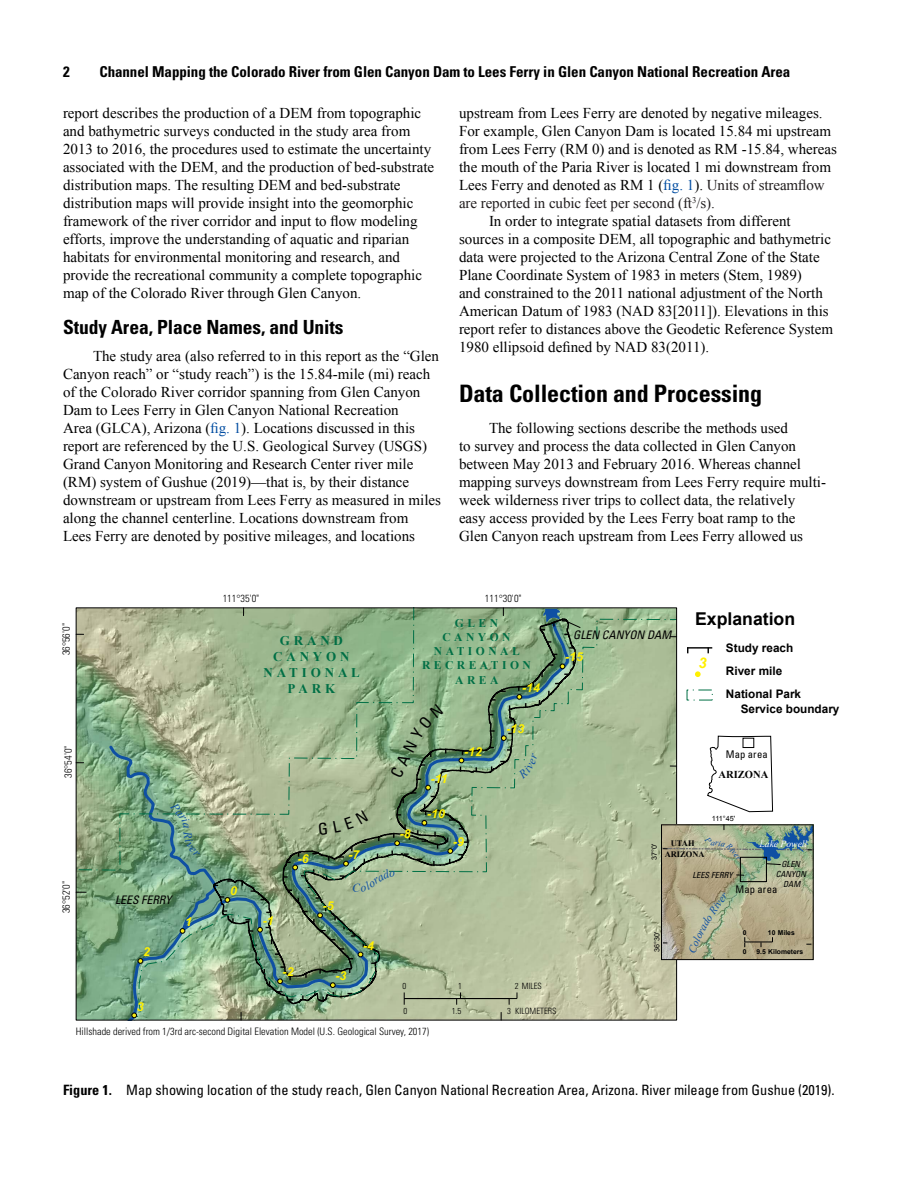
<style>
.page{position:relative;width:918px;height:1188px;background:#fff}
.page>*{position:absolute;margin:0;border:0;box-sizing:border-box;transform-origin:0 0}
.Heading_1{font:700 condensed 24px "Univers";letter-spacing:-.005em;color:#000}
.Heading_2{font:700 condensed 19.5px "Univers";letter-spacing:-.005em;color:#000}
.t1{font:700 17.7px "Arial";color:#010101}
.Body_Text{font:15px/18px "Times New Roman";color:#000}
.t2{font:700 condensed 15px "Univers";letter-spacing:-.005em;color:#000}
.t3{font:italic 700 14.7px "Arial";color:#fff000}
.FigureCaption{font:condensed 14.25px "Univers";color:#000}
.t4{font:700 13.2px/15.9px "Times New Roman";letter-spacing:.3em;color:#006f45;text-align:center}
.t5{font:italic 700 12.3px "Arial";color:#fff000}
.t6{font:700 11.85px/23px "Arial";color:#000}
.t7{font:700 11.85px/14.1px "Times New Roman";letter-spacing:.3em;color:#006f45;text-align:center}
.t8{font:italic condensed 11.85px "Univers";color:#000}
.t9{font:condensed 10.5px "Univers";letter-spacing:.015em;color:#000}
.t10{font:700 10.5px "Times New Roman";color:#000}
.t11{font:300 condensed 10.35px "Univers";color:#000}
.t12{font:300 condensed 10.35px "Univers";color:#010101}
.t13{font:italic 9.6px "Times New Roman";color:#fff}
.t14{font:300 condensed 8.7px "Univers";color:#000}
.t15{font:italic condensed 8.4px/10.1px "Univers";color:#000;text-align:center}
.t16{font:700 8.4px/11.6px "Times New Roman";color:#000;text-align:center}
.t17{font:7.2px "Arial";color:#010101}
.t18{font:700 6.75px "Arial";color:#010101}
.s1{color:#034ea2}
.s2{color:#211d1e}
.s3{font-weight:700}
</style>
<div class="page">
<svg style="left:78px;top:609px;width:597px;height:409px;background:#a8ba95"></svg>
<svg style="left:132px;top:1013px;width:5px;height:5px"></svg>
<svg style="left:695px;top:671px;width:6px;height:6px"></svg>
<hr style="left:687px;top:647px;width:25px;height:2px;background:#010101">
<img style="left:663px;top:865px;width:149px;height:93px">
<div style="left:661px;top:824px;width:153px;height:136px;border:1px solid #010101"></div>
<svg style="left:744px;top:937px;width:29px;height:10px"></svg>
<svg style="left:707px;top:689px;width:66px;height:123px"></svg>
<div style="left:740px;top:857px;width:27px;height:25px;border:1px solid #010101"></div>
<svg style="left:688px;top:893px;width:40px;height:67px;background:#b2b291"></svg>
<svg style="left:662px;top:825px;width:151px;height:40px;background:#94a38e"></svg>
<svg style="left:107px;top:608px;width:474px;height:397px;background:#94ad8b"></svg>
<p class="t2" style="left:63px;top:62px;width:8px">2</p>
<p class="t2" style="left:99px;top:62px;width:693px">Channel Mapping the Colorado River from Glen Canyon Dam to Lees Ferry in Glen Canyon National Recreation Area</p>
<p class="Body_Text" style="left:63px;top:104px;width:373px">report describes the production of a DEM from topographic and bathymetric surveys conducted in the study area from 2013 to 2016, the procedures used to estimate the uncertainty associated with the DEM, and the production of bed-substrate distribution maps. The resulting DEM and bed-substrate distribution maps will provide insight into the geomorphic framework of the river corridor and input to flow modeling efforts, improve the understanding of aquatic and riparian habitats for environmental monitoring and research, and provide the recreational community a complete topographic map of the Colorado River through Glen Canyon.</p>
<p class="Heading_2" style="left:63px;top:316px;width:282px">Study Area, Place Names, and Units</p>
<p class="Body_Text" style="left:63px;top:347px;width:380px;text-indent:30px">The study area (also referred to in this report as the “Glen Canyon reach” or “study reach”) is the 15.84-mile (mi) reach of the Colorado River corridor spanning from Glen Canyon Dam to Lees Ferry in Glen Canyon National Recreation<br>Area (GLCA), Arizona (<span class="s1">fig. 1</span>). Locations discussed in this report are referenced by the U.S. Geological Survey (USGS)<br>Grand Canyon Monitoring and Research Center river mile (RM) system of Gushue (2019)—that is, by their distance downstream or upstream from Lees Ferry as measured in miles along the channel centerline. Locations downstream from<br>Lees Ferry are denoted by positive mileages, and locations</p>
<p class="Body_Text" style="left:459px;top:104px;width:380px">upstream from Lees Ferry are denoted by negative mileages.<br>For example, Glen Canyon Dam is located 15.84 mi upstream from Lees Ferry (RM 0) and is denoted as RM -15.84, whereas the mouth of the Paria River is located 1 mi downstream from Lees Ferry and denoted as RM 1 (<span class="s1">fig. 1</span>). <span class="s2">Units of streamflow are reported in cubic feet per second (ft</span><sup>3</sup><span class="s2">/s).</span></p>
<p class="Body_Text" style="left:459px;top:212px;width:376px;text-indent:30px">In order to integrate spatial datasets from different sources in a composite DEM, all topographic and bathymetric data were projected to the Arizona Central Zone of the State Plane Coordinate System of 1983 in meters (Stem, 1989)<br>and constrained to the 2011 national adjustment of the North American Datum of 1983 (NAD 83[2011]). Elevations in this report refer to distances above the Geodetic Reference System 1980 ellipsoid defined by NAD 83(2011).</p>
<p class="Heading_1" style="left:459px;top:379px;width:305px">Data Collection and Processing</p>
<p class="Body_Text" style="left:459px;top:419px;width:369px;text-indent:30px">The following sections describe the methods used<br>to survey and process the data collected in Glen Canyon between May 2013 and February 2016. Whereas channel mapping surveys downstream from Lees Ferry require multi&shy;week wilderness river trips to collect data, the relatively<br>easy access provided by the Lees Ferry boat ramp to the Glen Canyon reach upstream from Lees Ferry allowed us</p>
<p class="t12" style="left:223px;top:592px;width:38px">111°35'0"</p>
<p class="t12" style="left:485px;top:592px;width:38px">111°30'0"</p>
<p class="t12" style="left:60px;top:655px;width:34px;rotate:-90deg">36°56'0"</p>
<p class="t4" style="left:263px;top:633px;width:98px">GRAND<br>CANYON<br>NATIONAL<br>PARK</p>
<p class="t7" style="left:422px;top:616px;width:110px">GLEN<br>CANYON<br>NATIONAL<br>RECREATION<br>AREA</p>
<p class="t5" style="left:522px;top:680px;width:19px">-14</p>
<p class="t5" style="left:507px;top:721px;width:19px">-13</p>
<p class="t12" style="left:62px;top:778px;width:34px;rotate:-90deg">36°54'0"</p>
<p class="t5" style="left:431px;top:770px;width:18px">-11</p>
<p class="t5" style="left:427px;top:806px;width:19px">-10</p>
<p class="t5" style="left:464px;top:743px;width:19px">-12</p>
<p class="t5" style="left:400px;top:826px;width:12px">-8</p>
<p class="t5" style="left:453px;top:834px;width:12px">-9</p>
<p class="t5" style="left:298px;top:850px;width:12px">-6</p>
<p class="t5" style="left:349px;top:846px;width:12px">-7</p>
<p class="t12" style="left:60px;top:913px;width:34px;rotate:-90deg">36°52'0"</p>
<p class="t8" style="left:115px;top:893px;width:58px">LEES FERRY</p>
<p class="t5" style="left:230px;top:883px;width:8px">0</p>
<p class="t5" style="left:323px;top:898px;width:12px">-5</p>
<p class="t5" style="left:185px;top:914px;width:8px">1</p>
<p class="t5" style="left:263px;top:913px;width:12px">-1</p>
<p class="t5" style="left:143px;top:944px;width:8px">2</p>
<p class="t5" style="left:363px;top:937px;width:12px">-4</p>
<p class="t5" style="left:283px;top:964px;width:12px">-2</p>
<p class="t5" style="left:335px;top:968px;width:12px">-3</p>
<p class="t14" style="left:403px;top:981px;width:5px">0</p>
<p class="t14" style="left:458px;top:981px;width:5px">1</p>
<p class="t14" style="left:515px;top:981px;width:29px">2 MILES</p>
<p class="t5" style="left:137px;top:998px;width:8px">3</p>
<p class="t14" style="left:403px;top:1006px;width:5px">0</p>
<p class="t14" style="left:452px;top:1006px;width:11px">1.5</p>
<p class="t14" style="left:507px;top:1006px;width:51px">3 KILOMETERS</p>
<p class="t11" style="left:76px;top:1025px;width:355px">Hillshade derived from 1/3rd arc-second Digital Elevation Model (U.S. Geological Survey, 2017)</p>
<p class="t8" style="left:573px;top:627px;width:100px">GLEN CANYON DAM</p>
<p class="t5" style="left:565px;top:649px;width:19px">-15</p>
<p class="t1" style="left:695px;top:607px;width:102px">Explanation</p>
<p class="t3" style="left:698px;top:653px;width:10px">3</p>
<p class="t6" style="left:726px;top:637px;width:77px">Study reach<br>River mile<br>National Park</p>
<p class="t6" style="left:741px;top:697px;width:100px">Service boundary</p>
<p class="t9" style="left:726px;top:747px;width:44px">Map area</p>
<p class="t10" style="left:719px;top:767px;width:51px">ARIZONA</p>
<p class="t17" style="left:712px;top:813px;width:25px">111°45'</p>
<p class="t17" style="left:649px;top:860px;width:18px;rotate:-90deg">37°0'</p>
<p class="t16" style="left:665px;top:837px;width:41px">UTAH<br>ARIZONA</p>
<p class="t13" style="left:760px;top:837px;width:49px">Lake Powell</p>
<p class="t15" style="left:776px;top:859px;width:32px">GLEN<br>CANYON<br>DAM</p>
<p class="t15" style="left:693px;top:869px;width:42px">LEES FERRY</p>
<p class="t9" style="left:735px;top:882px;width:44px">Map area</p>
<p class="t17" style="left:652px;top:952px;width:22px;rotate:-90deg">36°30'</p>
<p class="t18" style="left:743px;top:928px;width:5px">0</p>
<p class="t18" style="left:768px;top:928px;width:28px">10 Miles</p>
<p class="t18" style="left:743px;top:947px;width:5px">0</p>
<p class="t18" style="left:756px;top:947px;width:48px">9.5 Kilometers</p>
<p class="FigureCaption" style="left:63px;top:1081px;width:773px"><span class="s3">Figure 1.</span> Map showing location of the study reach, Glen Canyon National Recreation Area, Arizona. River mileage from Gushue (2019).</p>
</div>
